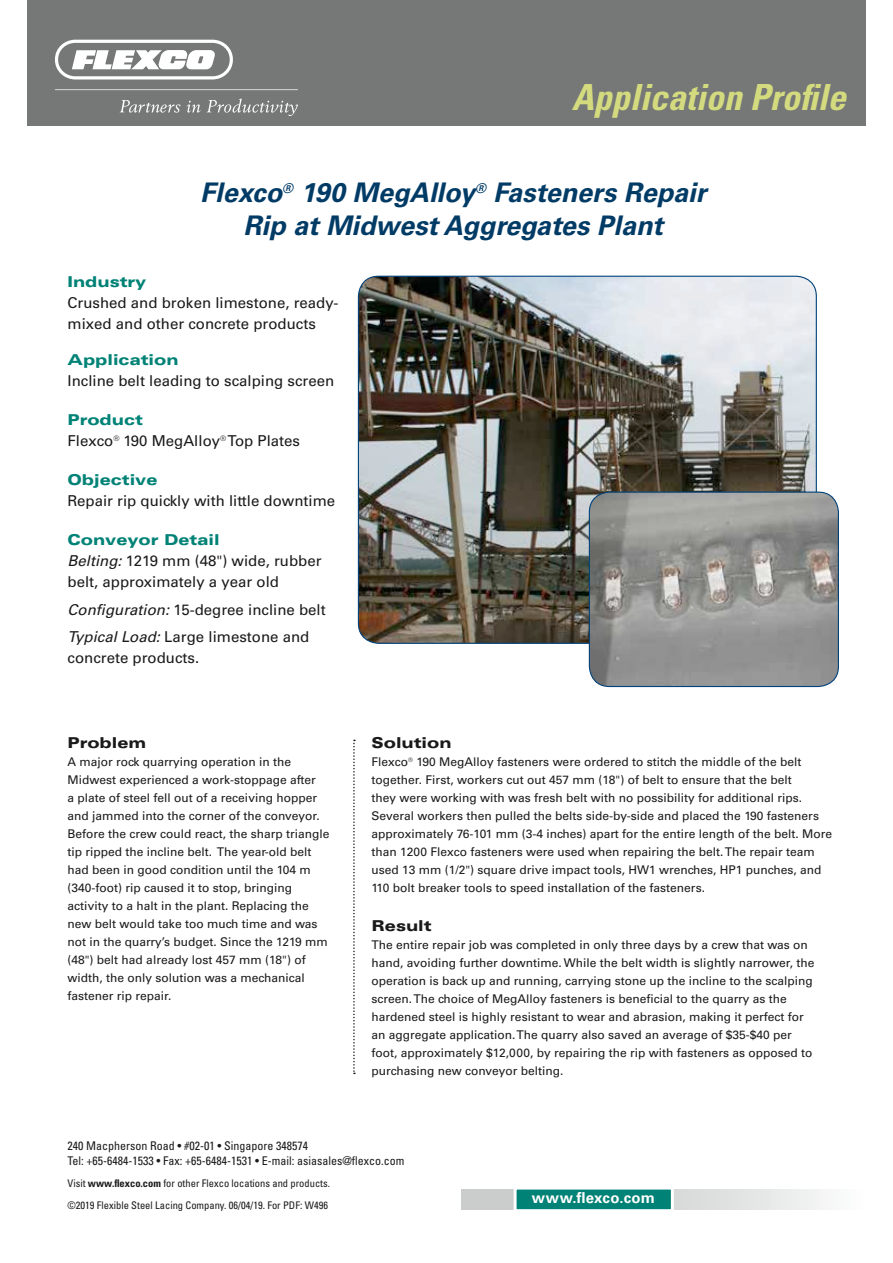
<style>
.page{position:relative;width:893px;height:1263px;background:#fff}
.page>*{position:absolute;margin:0;border:0;box-sizing:border-box;transform-origin:0 0}
.t1{font:italic 700 condensed 36px "Univers LT Std";color:#d4db7f}
.t2{font:italic 700 27px/33px "Univers LT Std";color:#003b66;text-align:center}
.t3{font:700 15.6px "Univers LT Std";letter-spacing:.02em;color:#fff}
.t4{font:15px/21px "Univers LT Std";color:#1a1a1a}
.t5{font:900 expanded 15px "Univers LT Std";color:#008276}
.t6{font:900 expanded 15px "Univers LT Std";color:#1a1a1a}
.t7{font:700 15px "Univers LT Std";letter-spacing:.02em;color:#fff}
.t8{font:12px/18px "Univers LT Std";color:#1a1a1a}
.t9{font:condensed 12px/15px "Univers LT Std";color:#1a1a1a}
.t10{font:condensed 10.5px/21.8px "Univers LT Std";color:#1a1a1a}
.s1{font-weight:900;font-stretch:expanded;color:#008276}
.s2{font-style:italic}
.s3{font-weight:700}
</style>
<div class="page">
<div style="left:27px;top:0;width:839px;height:126px;background:#757877"></div>
<svg style="left:55px;top:40px;width:178px;height:39px"></svg>
<svg style="left:120px;top:100px;width:61px;height:13px"></svg>
<svg style="left:187px;top:101px;width:14px;height:12px"></svg>
<svg style="left:207px;top:99px;width:91px;height:17px"></svg>
<svg style="left:55px;top:89px;width:243px;height:1px"></svg>
<svg style="left:461px;top:1189px;width:364px;height:20px;background:#dddfde"></svg>
<div style="left:514px;top:1186px;width:160px;height:26px;background:#008276;border:3px solid #fff"></div>
<img style="left:358px;top:276px;width:458px;height:367px">
<img style="left:589px;top:492px;width:249px;height:194px">
<div style="left:589px;top:492px;width:250px;height:195px;border:1px solid #01427c;border-radius:20px"></div>
<svg style="left:353px;top:740px;width:2px;height:334px"></svg>
<h1 class="t1" style="left:572px;top:76px;width:276px">Application Profile</h1>
<h2 class="t2" style="left:200px;top:177px;width:508px">Flexco<sup>®</sup> 190 MegAlloy<sup>®</sup> Fasteners Repair<br>Rip at Midwest Aggregates Plant</h2>
<p class="t5" style="left:68px;top:273px;width:80px">Industry</p>
<p class="t4" style="left:68px;top:292px;width:272px">Crushed and broken limestone, ready&shy;mixed and other concrete products</p>
<p class="t5" style="left:68px;top:351px;width:113px">Application</p>
<p class="t4" style="left:68px;top:370px;width:268px">Incline belt leading to scalping screen</p>
<p class="t4" style="left:68px;top:409px;width:234px"><span class="s1">Product<br></span>Flexco<sup>®</sup> 190 MegAlloy<sup>®</sup> Top Plates</p>
<p class="t5" style="left:67px;top:471px;width:92px">Objective</p>
<p class="t4" style="left:67px;top:490px;width:269px">Repair rip quickly with little downtime</p>
<p class="t4" style="left:67px;top:529px;width:256px"><span class="s1">Conveyor Detail<br></span><span class="s2">Belting:</span> 1219 mm (48") wide, rubber belt, approximately a year old</p>
<p class="t4" style="left:67px;top:595px;width:260px;line-height:27.8px"><span class="s2">Configuration:</span> 15-degree incline belt<br><span class="s2">Typical Load:</span> Large limestone and</p>
<p class="t4" style="left:67px;top:648px;width:133px">concrete products.</p>
<p class="t6" style="left:67px;top:734px;width:80px">Problem</p>
<p class="t8" style="left:68px;top:753px;width:264px">A major rock quarrying operation in the Midwest experienced a work-stoppage after<br>a plate of steel fell out of a receiving hopper and jammed into the corner of the conveyor.<br>Before the crew could react, the sharp triangle tip ripped the incline belt. The year-old belt had been in good condition until the 104 m (340-foot) rip caused it to stop, bringing activity to a halt in the plant. Replacing the new belt would take too much time and was not in the quarry’s budget. Since the 1219 mm (48") belt had already lost 457 mm (18") of width, the only solution was a mechanical fastener rip repair.</p>
<p class="t6" style="left:372px;top:734px;width:82px">Solution</p>
<p class="t8" style="left:372px;top:753px;width:462px">Flexco<sup>®</sup> 190 MegAlloy fasteners were ordered to stitch the middle of the belt together. First, workers cut out 457 mm (18") of belt to ensure that the belt<br>they were working with was fresh belt with no possibility for additional rips.<br>Several workers then pulled the belts side-by-side and placed the 190 fasteners approximately 76-101 mm (3-4 inches) apart for the entire length of the belt. More than 1200 Flexco fasteners were used when repairing the belt. The repair team used 13 mm (1/2") square drive impact tools, HW1 wrenches, HP1 punches, and 110 bolt breaker tools to speed installation of the fasteners.</p>
<p class="t6" style="left:372px;top:917px;width:62px">Result</p>
<p class="t8" style="left:372px;top:936px;width:444px">The entire repair job was completed in only three days by a crew that was on hand, avoiding further downtime. While the belt width is slightly narrower, the operation is back up and running, carrying stone up the incline to the scalping screen. The choice of MegAlloy fasteners is beneficial to the quarry as the hardened steel is highly resistant to wear and abrasion, making it perfect for an aggregate application. The quarry also saved an average of $35-$40 per foot, approximately $12,000, by repairing the rip with fasteners as opposed to purchasing new conveyor belting.</p>
<p class="t9" style="left:68px;top:1138px;width:338px">240 Macpherson Road • #02-01 • Singapore 348574<br>Tel: +65-6484-1533 • Fax: +65-6484-1531 • E-mail: asiasales@flexco.com</p>
<p class="t10" style="left:68px;top:1172px;width:264px">Visit <span class="s3">www.flexco.com</span> for other Flexco locations and products. ©2019 Flexible Steel Lacing Company. 06/04/19. For PDF: W496</p>
<p class="t7" style="left:532px;top:1189px;width:125px">www.flexco.com</p>
<h3 class="t3" style="left:518px;top:1190px;width:130px">www.flexco.com</h3>
</div>
